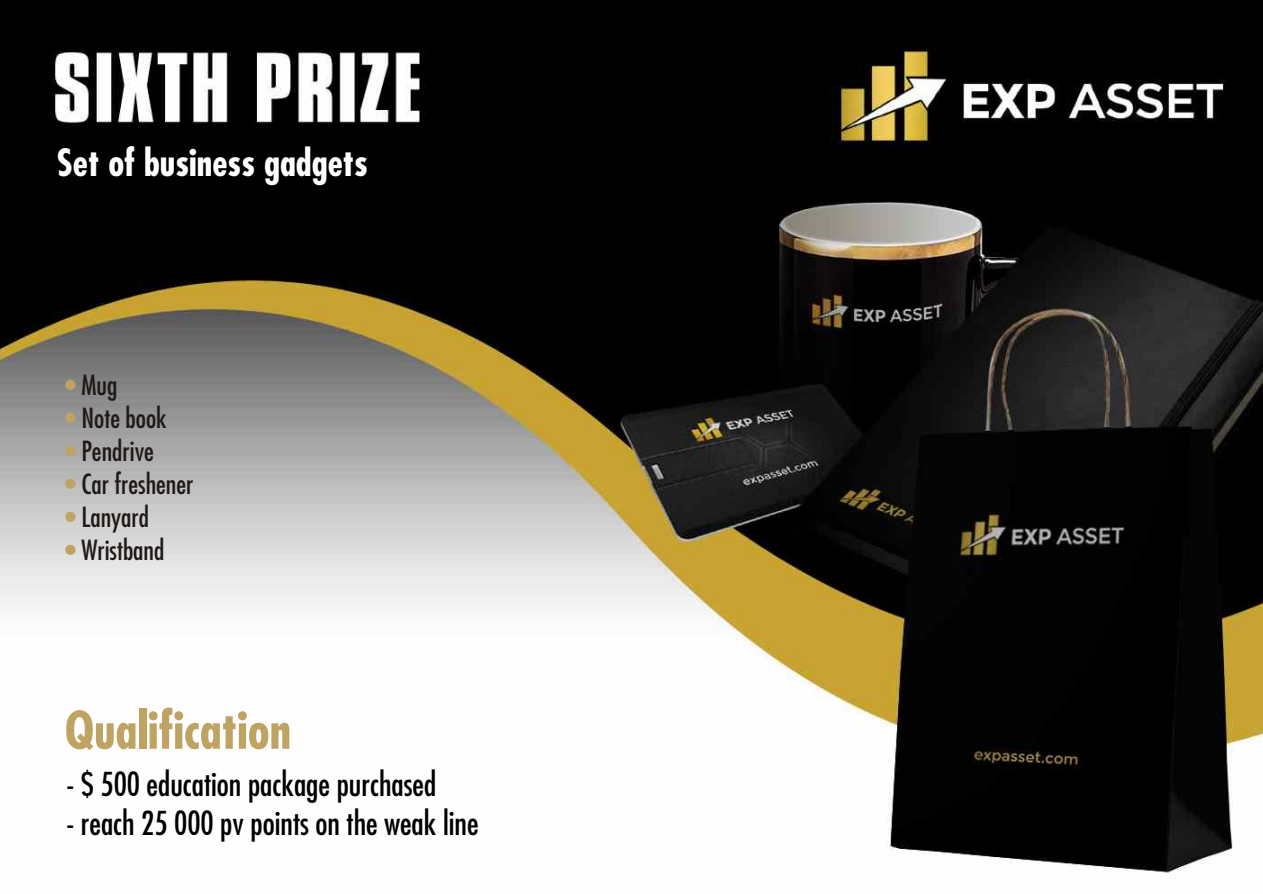
<style>
.page{position:relative;width:1263px;height:894px;background:#fff}
.page>*{position:absolute;margin:0;border:0;box-sizing:border-box;transform-origin:0 0}
.t1{font:700 50.25px "PL Fujiyama";color:#bfa363}
.t2{font:700 36.6px "PL Fujiyama";color:#fff}
.t3{font:32.1px "PL Fujiyama";color:#000}
.t4{font:27px "PL Fujiyama";color:#1f1a17}
.s1{color:#bfa363}
</style>
<div class="page">
<img style="left:0;top:0;width:1263px;height:877px">
<p class="t2" style="left:57px;top:142px;width:313px">Set of business gadgets</p>
<p class="t4" style="left:65px;top:370px;width:54px"><span class="s1">•</span> Mug</p>
<p class="t4" style="left:65px;top:403px;width:103px"><span class="s1">•</span> Note book</p>
<p class="t4" style="left:65px;top:436px;width:90px"><span class="s1">•</span> Pendrive</p>
<p class="t4" style="left:65px;top:469px;width:130px"><span class="s1">•</span> Car freshener</p>
<p class="t4" style="left:65px;top:502px;width:85px"><span class="s1">•</span> Lanyard</p>
<p class="t4" style="left:65px;top:535px;width:101px"><span class="s1">•</span> Wristband</p>
<h1 class="t1" style="left:65px;top:702px;width:228px">Qualification</h1>
<p class="t3" style="left:66px;top:766px;width:371px">- $ 500 education package purchased</p>
<p class="t3" style="left:66px;top:805px;width:414px">- reach 25 000 pv points on the weak line</p>
</div>
